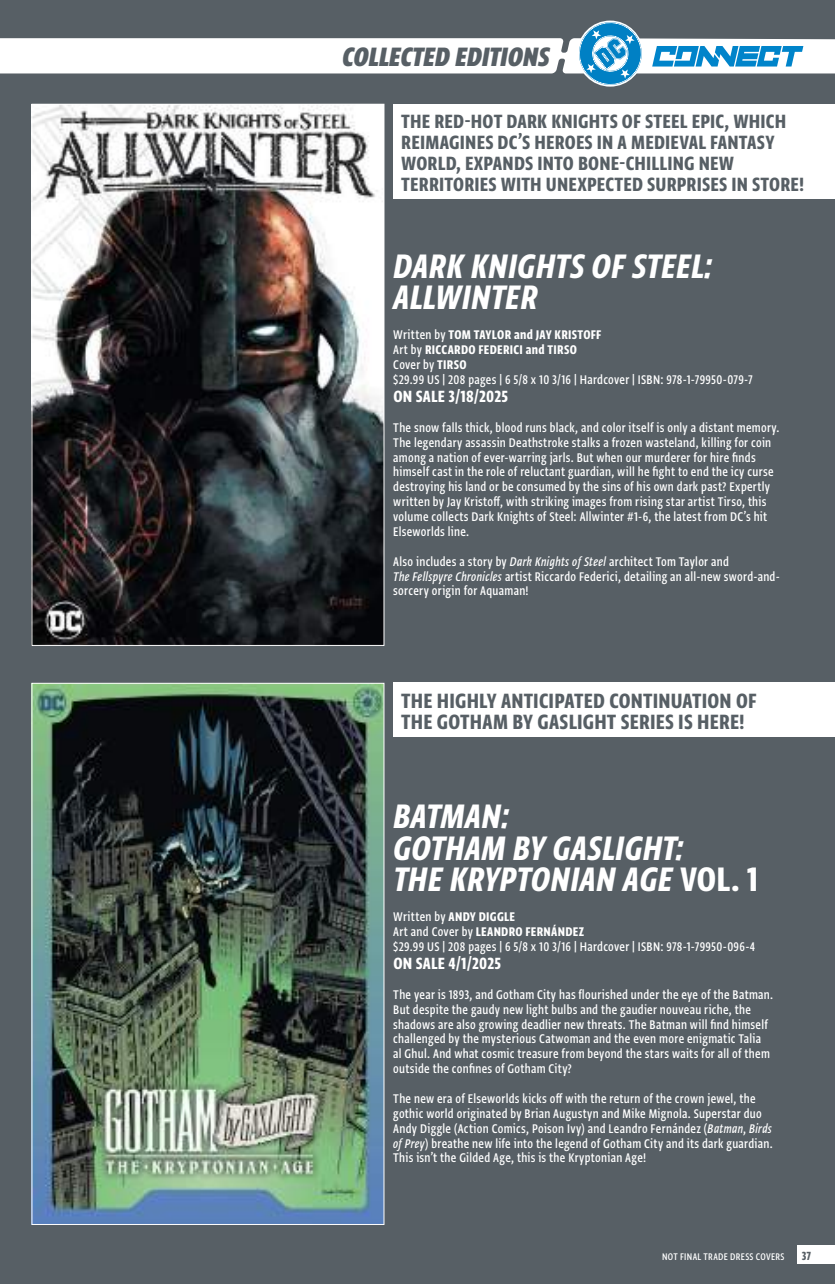
<style>
.page{position:relative;width:835px;height:1284px;background:#575f65}
.page>*{position:absolute;margin:0;border:0;box-sizing:border-box;transform-origin:0 0}
.t1{font:40.25px/31.5px "Greta Sans Cnd Std Bld Ita";letter-spacing:.005em;color:#fff}
.t2{font:31.5px "Greta Sans Cnd Std Hea Ita";letter-spacing:-.005em;color:#575f65}
.t3{font:24.5px/21px "Greta Sans Cnd Std Bld";letter-spacing:.01em;color:#575f65}
.t4{font:22.75px/21px "Greta Sans Cnd Std Bld";letter-spacing:.01em;color:#575f65}
.t5{font:19.25px "Greta Sans Cnd Std Bld";letter-spacing:.01em;color:#fff}
.t6{font:500 14.88px/14.9px "Greta Sans Cnd Std";letter-spacing:.02em;color:#fff}
.t7{font:14.88px/14.9px "Greta Sans Cnd Std Bld";letter-spacing:.02em;color:#fff}
.t8{font:14px "Greta Sans Cnd Std Bld";color:#575f65}
.t9{font:500 11.38px "Greta Sans Cnd Std";letter-spacing:.025em;color:#fff}
.s1{font-family:"Greta Sans Cnd Std";font-weight:500}
.s2{font-family:"Greta Sans Cnd Std Bld";font-weight:400}
.s3{font-family:"Greta Sans Cnd Std Med Ita";font-weight:400}
.s4{font-family:"Greta Sans Cnd Std Bld"}
</style>
<div class="page">
<svg style="left:0;top:20px;width:835px;height:67px"></svg>
<img style="left:34px;top:685px;width:348px;height:538px">
<div style="left:393px;top:683px;width:442px;height:54px;background:#fff"></div>
<img style="left:34px;top:106px;width:348px;height:538px">
<div style="left:393px;top:104px;width:442px;height:95px;background:#fff"></div>
<div style="left:797px;top:1245px;width:38px;height:19px;background:#fff"></div>
<h2 class="t2" style="left:342px;top:37px;width:209px">COLLECTED EDITIONS</h2>
<h3 class="t4" style="left:401px;top:110px;width:404px">THE RED-HOT DARK KNIGHTS OF STEEL EPIC, WHICH REIMAGINES DC’S HEROES IN A MEDIEVAL FANTASY WORLD, EXPANDS INTO BONE-CHILLING NEW TERRITORIES WITH UNEXPECTED SURPRISES IN STORE!</h3>
<h1 class="t1" style="left:393px;top:249px;width:321px">DARK KNIGHTS OF STEEL:<br>ALLWINTER</h1>
<p class="t7" style="left:393px;top:327px;width:210px"><span class="s1">Written by</span> TOM TAYLOR and JAY KRISTOFF<br><span class="s1">Art by</span> RICCARDO FEDERICI and TIRSO</p>
<p class="t6" style="left:393px;top:356px;width:361px">Cover by <span class="s2">TIRSO<br></span>$29.99 US | 208 pages | 6 5/8 x 10 3/16 | Hardcover | ISBN: 978-1-79950-079-7</p>
<p class="t5" style="left:393px;top:385px;width:116px">ON SALE 3/18/2025</p>
<p class="t6" style="left:393px;top:419px;width:388px">The snow falls thick, blood runs black, and color itself is only a distant memory.<br>The legendary assassin Deathstroke stalks a frozen wasteland, killing for coin among a nation of ever-warring jarls. But when our murderer for hire finds himself cast in the role of reluctant guardian, will he fight to end the icy curse destroying his land or be consumed by the sins of his own dark past? Expertly written by Jay Kristoff, with striking images from rising star artist Tirso, this volume collects Dark Knights of Steel: Allwinter #1-6, the latest from DC’s hit Elseworlds line.</p>
<p class="t6" style="left:393px;top:553px;width:388px">Also includes a story by <span class="s3">Dark Knights of Steel</span> architect Tom Taylor and<br><span class="s3">The Fellspyre Chronicles</span> artist Riccardo Federici, detailing an all-new sword-and&shy;sorcery origin for Aquaman!</p>
<h3 class="t3" style="left:401px;top:690px;width:357px">THE HIGHLY ANTICIPATED CONTINUATION OF<br>THE GOTHAM BY GASLIGHT SERIES IS HERE!</h3>
<h1 class="t1" style="left:393px;top:799px;width:366px">BATMAN:<br>GOTHAM BY GASLIGHT:<br>THE KRYPTONIAN AGE <span class="s4">VOL. 1</span></h1>
<p class="t7" style="left:393px;top:908px;width:192px"><span class="s1">Written by</span> ANDY DIGGLE<br><span class="s1">Art and Cover by</span> LEANDRO FERNÁNDEZ</p>
<p class="t6" style="left:393px;top:938px;width:363px">$29.99 US | 208 pages | 6 5/8 x 10 3/16 | Hardcover | ISBN: 978-1-79950-096-4</p>
<p class="t5" style="left:393px;top:952px;width:109px">ON SALE 4/1/2025</p>
<p class="t6" style="left:393px;top:986px;width:381px">The year is 1893, and Gotham City has flourished under the eye of the Batman.<br>But despite the gaudy new light bulbs and the gaudier nouveau riche, the shadows are also growing deadlier new threats. The Batman will find himself challenged by the mysterious Catwoman and the even more enigmatic Talia al Ghul. And what cosmic treasure from beyond the stars waits for all of them outside the confines of Gotham City?</p>
<p class="t6" style="left:393px;top:1090px;width:381px">The new era of Elseworlds kicks off with the return of the crown jewel, the gothic world originated by Brian Augustyn and Mike Mignola. Superstar duo Andy Diggle (Action Comics, Poison Ivy) and Leandro Fernández (<span class="s3">Batman</span>, <span class="s3">Birds of Prey</span>) breathe new life into the legend of Gotham City and its dark guardian.<br>This isn’t the Gilded Age, this is the Kryptonian Age!</p>
<p class="t9" style="left:662px;top:1249px;width:124px">NOT FINAL TRADE DRESS COVERS</p>
<p class="t8" style="left:802px;top:1247px;width:11px">37</p>
</div>
